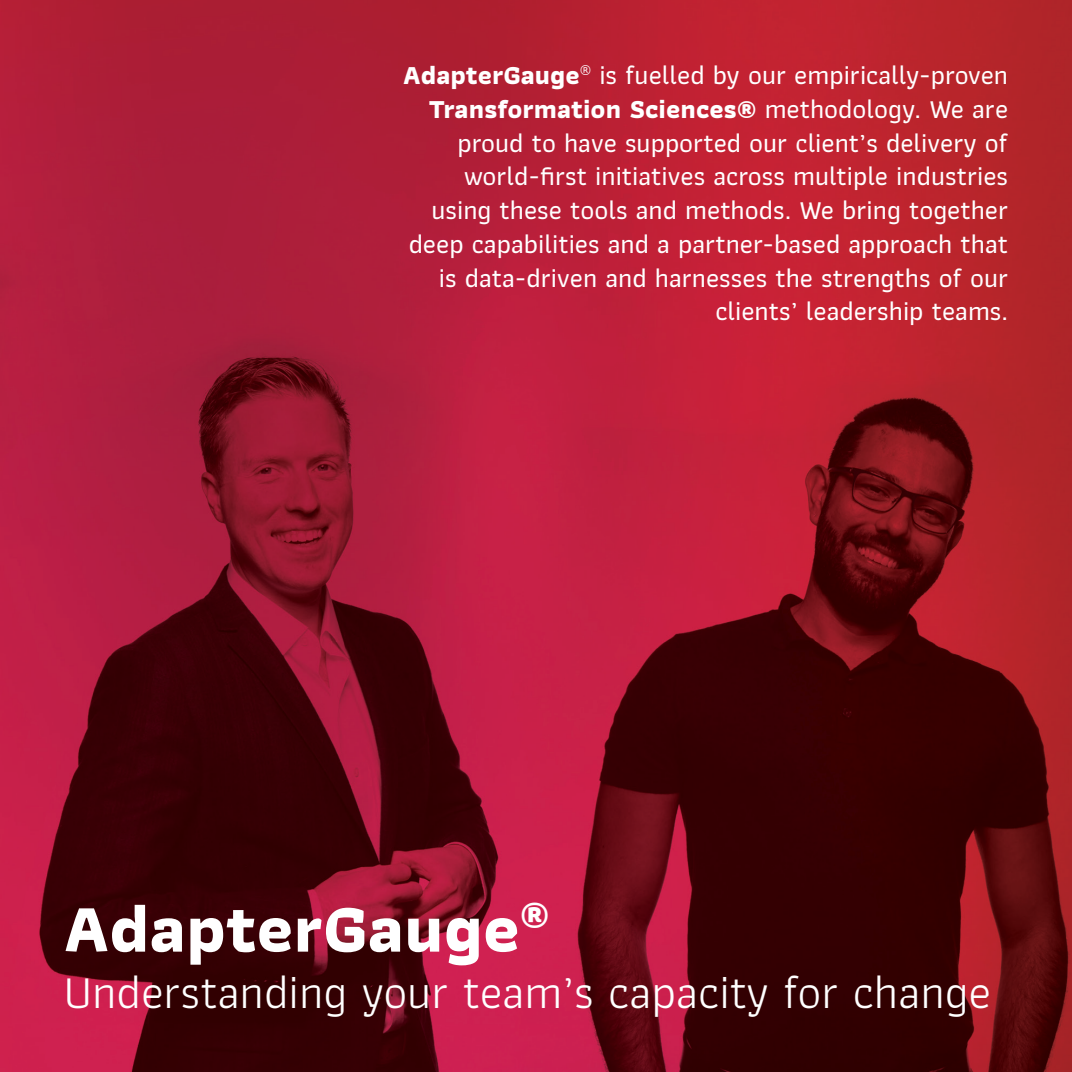
<style>
.page{position:relative;width:1072px;height:1072px;background:#fff}
.page>*{position:absolute;margin:0;border:0;box-sizing:border-box;transform-origin:0 0}
.t1{font:700 69.75px "Athiti";color:#fff}
.t2{font:47.25px "Athiti";color:#fff}
.t3{font:500 27px/33.8px "Athiti";color:#fff;text-align:right}
.s1{font-weight:700}
</style>
<div class="page">
<img style="left:0;top:0;width:1071px;height:1071px">
<p class="t3" style="left:403px;top:59px;width:606px"><span class="s1">AdapterGauge</span><sup>®</sup> is fuelled by our empirically-proven <span class="s1">Transformation Sciences®</span> methodology. We are proud to have supported our client’s delivery of world-first initiatives across multiple industries using these tools and methods. We bring together deep capabilities and a partner-based approach that is data-driven and harnesses the strengths of our clients’ leadership teams.</p>
<p class="t1" style="left:64px;top:874px;width:487px">AdapterGauge<sup>®</sup></p>
<p class="t2" style="left:64px;top:957px;width:928px">Understanding your team’s capacity for change</p>
</div>
